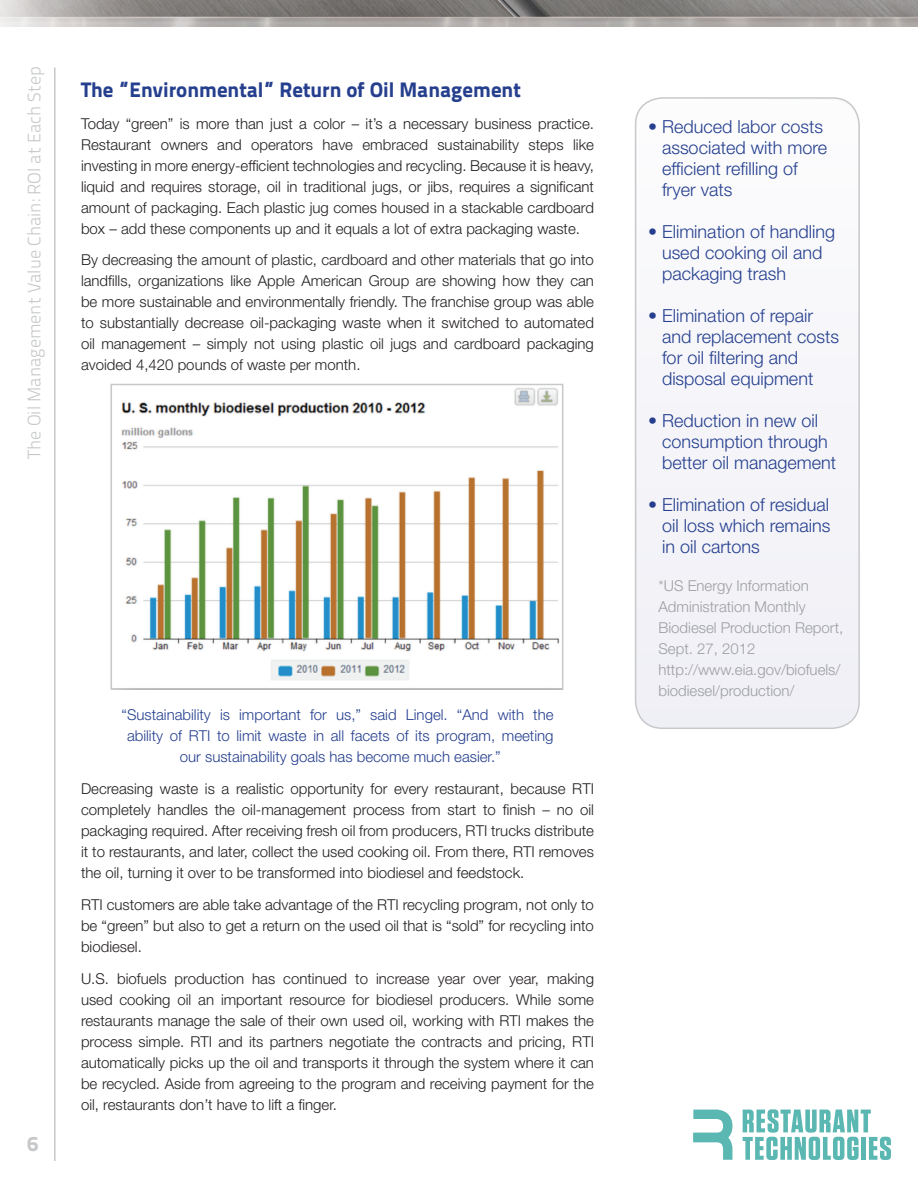
<style>
.page{position:relative;width:918px;height:1188px;background:#fff}
.page>*{position:absolute;margin:0;border:0;box-sizing:border-box;transform-origin:0 0}
.t1{font:21px "Titillium Text 22 L 999 wt";color:#253f8e}
.t2{font:21px "Titillium Text 22 L 999 wt";color:#c7c8ca}
.t3{font:300 18px/21px "Helvetica Neue LT Std";color:#253f8e}
.t4{font:18px "Titillium Text 22 L 250 wt";color:#c7c8ca}
.t5{font:300 15px/21px "Helvetica Neue LT Std";color:#231f20;text-align:justify}
.t6{font:300 15px/21px "Helvetica Neue LT Std";color:#253f8e;text-align:center}
.t7{font:300 15px/21px "Helvetica Neue LT Std";color:#9d9fa2}
</style>
<div class="page">
<img style="left:0;top:0;width:918px;height:27px">
<hr style="left:54px;top:68px;width:2px;height:1093px;background:#c7c8ca">
<img style="left:121px;top:388px;width:439px;height:292px">
<div style="left:110px;top:384px;width:453px;height:306px;border:2px solid #c7c8ca"></div>
<div style="left:635px;top:100px;width:224px;height:628px;background:#f5f5f9;border-radius:27px"></div>
<div style="left:635px;top:97px;width:225px;height:632px;border:2px solid #c7c8ca;border-radius:27px"></div>
<svg style="left:743px;top:1109px;width:148px;height:51px"></svg>
<svg style="left:693px;top:1109px;width:40px;height:51px"></svg>
<p class="t4" style="left:21px;top:459px;width:394px;rotate:-90deg">The Oil Management Value Chain: ROI at Each Step</p>
<h1 class="t1" style="left:81px;top:73px;width:441px">The “Environmental” Return of Oil Management</h1>
<p class="t5" style="left:81px;top:112px;width:515px">Today “green” is more than just a color – it’s a necessary business practice.<br>Restaurant owners and operators have embraced sustainability steps like investing in more energy-efficient technologies and recycling. Because it is heavy, liquid and requires storage, oil in traditional jugs, or jibs, requires a significant amount of packaging. Each plastic jug comes housed in a stackable cardboard box – add these components up and it equals a lot of extra packaging waste.</p>
<p class="t5" style="left:81px;top:249px;width:515px">By decreasing the amount of plastic, cardboard and other materials that go into landfills, organizations like Apple American Group are showing how they can be more sustainable and environmentally friendly. The franchise group was able to substantially decrease oil-packaging waste when it switched to automated oil management – simply not using plastic oil jugs and cardboard packaging avoided 4,420 pounds of waste per month.</p>
<h1 class="t2" style="left:27px;top:1127px;width:13px">6</h1>
<p class="t6" style="left:122px;top:704px;width:434px">“Sustainability is important for us,” said Lingel. “And with the ability of RTI to limit waste in all facets of its program, meeting our sustainability goals has become much easier.”</p>
<p class="t5" style="left:81px;top:778px;width:515px">Decreasing waste is a realistic opportunity for every restaurant, because RTI completely handles the oil-management process from start to finish – no oil packaging required. After receiving fresh oil from producers, RTI trucks distribute it to restaurants, and later, collect the used cooking oil. From there, RTI removes the oil, turning it over to be transformed into biodiesel and feedstock.</p>
<p class="t5" style="left:81px;top:894px;width:514px">RTI customers are able take advantage of the RTI recycling program, not only to be “green” but also to get a return on the used oil that is “sold” for recycling into biodiesel.</p>
<p class="t5" style="left:81px;top:967px;width:515px">U.S. biofuels production has continued to increase year over year, making used cooking oil an important resource for biodiesel producers. While some restaurants manage the sale of their own used oil, working with RTI makes the process simple. RTI and its partners negotiate the contracts and pricing, RTI automatically picks up the oil and transports it through the system where it can be recycled. Aside from agreeing to the program and receiving payment for the oil, restaurants don’t have to lift a finger.</p>
<p class="t3" style="left:662px;top:116px;width:167px;text-indent:-14px">• Reduced labor costs associated with more efficient refilling of fryer vats</p>
<p class="t3" style="left:662px;top:221px;width:175px;text-indent:-14px">• Elimination of handling used cooking oil and packaging trash</p>
<p class="t3" style="left:662px;top:305px;width:179px;text-indent:-14px">• Elimination of repair and replacement costs for oil filtering and disposal equipment</p>
<p class="t3" style="left:662px;top:410px;width:176px;text-indent:-14px">• Reduction in new oil consumption through better oil management</p>
<p class="t3" style="left:662px;top:494px;width:170px;text-align:justify;text-indent:-14px">• Elimination of residual oil loss which remains in oil cartons</p>
<p class="t7" style="left:658px;top:575px;width:186px">*US Energy Information<br>Administration Monthly<br>Biodiesel Production Report,<br>Sept. 27, 2012 http://www.eia.gov/biofuels/ biodiesel/production/</p>
</div>
